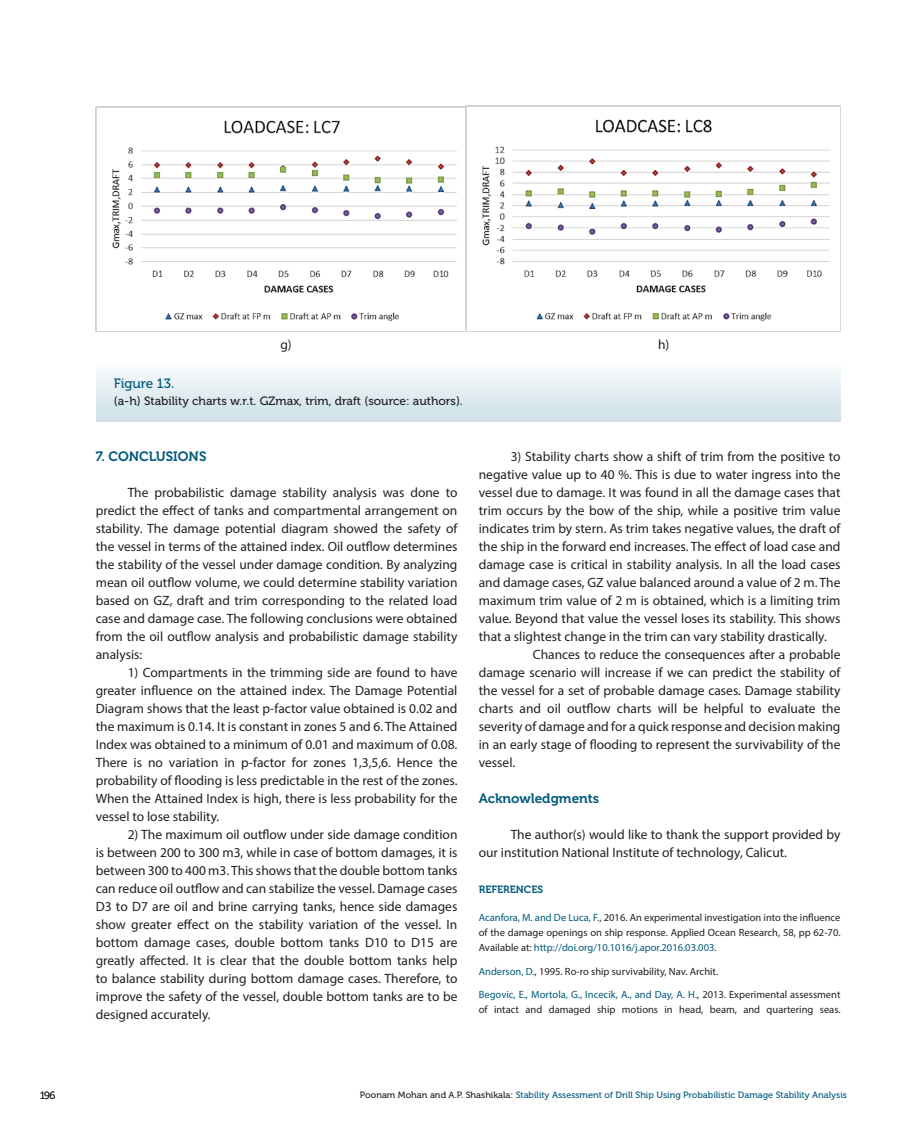
<style>
.page{position:relative;width:915px;height:1127px;background:#fff}
.page>*{position:absolute;margin:0;border:0;box-sizing:border-box;transform-origin:0 0}
.Body_text{font:13.5px/18px "Myriad Pro";color:#231f20;text-align:justify}
.podnaslov{font:13.5px "Museo 700";color:#00597c}
.Figure{font:13.5px "Museo 500";color:#00597c}
.Figure-2{font:12px "Museo 500";color:#231f20}
.References{font:10.5px/15px "Myriad Pro";color:#231f20;text-align:justify}
.Reference_naslov{font:10.5px "Museo 700";color:#00597c}
.t1{font:10.5px "Museo 300";color:#231f20}
.t2{font:9.15px "Museo 500";color:#00597c}
.s1{color:#00597c}
.s2{color:#231f20}
</style>
<div class="page">
<img style="left:96px;top:107px;width:369px;height:224px">
<img style="left:465px;top:106px;width:375px;height:225px">
<div style="left:96px;top:360px;width:744px;height:61px;background:linear-gradient(to bottom,#fdfdfe,#cce1e8)"></div>
<p class="Body_text" style="left:280px;top:335px;width:13px">g)</p>
<p class="Body_text" style="left:657px;top:335px;width:13px">h)</p>
<p class="Figure" style="left:114px;top:376px;width:62px">Figure 13.</p>
<p class="Figure-2" style="left:114px;top:394px;width:350px">(a-h) Stability charts w.r.t. GZmax, trim, draft (source: authors).</p>
<p class="podnaslov" style="left:96px;top:449px;width:112px">7. CONCLUSIONS</p>
<p class="Body_text" style="left:96px;top:483px;width:363px;text-indent:32px">The probabilistic damage stability analysis was done to predict the effect of tanks and compartmental arrangement on stability. The damage potential diagram showed the safety of the vessel in terms of the attained index. Oil outflow determines the stability of the vessel under damage condition. By analyzing mean oil outflow volume, we could determine stability variation based on GZ, draft and trim corresponding to the related load case and damage case. The following conclusions were obtained from the oil outflow analysis and probabilistic damage stability analysis:</p>
<p class="Body_text" style="left:96px;top:663px;width:363px;text-indent:32px">1) Compartments in the trimming side are found to have greater influence on the attained index. The Damage Potential Diagram shows that the least p-factor value obtained is 0.02 and the maximum is 0.14. It is constant in zones 5 and 6. The Attained Index was obtained to a minimum of 0.01 and maximum of 0.08.<br>There is no variation in p-factor for zones 1,3,5,6. Hence the probability of flooding is less predictable in the rest of the zones.<br>When the Attained Index is high, there is less probability for the vessel to lose stability.</p>
<p class="Body_text" style="left:96px;top:825px;width:363px;text-indent:32px">2) The maximum oil outflow under side damage condition is between 200 to 300 m3, while in case of bottom damages, it is between 300 to 400 m3. This shows that the double bottom tanks can reduce oil outflow and can stabilize the vessel. Damage cases D3 to D7 are oil and brine carrying tanks, hence side damages show greater effect on the stability variation of the vessel. In bottom damage cases, double bottom tanks D10 to D15 are greatly affected. It is clear that the double bottom tanks help to balance stability during bottom damage cases. Therefore, to improve the safety of the vessel, double bottom tanks are to be designed accurately.</p>
<p class="Body_text" style="left:478px;top:447px;width:363px;text-indent:32px">3) Stability charts show a shift of trim from the positive to negative value up to 40 %. This is due to water ingress into the vessel due to damage. It was found in all the damage cases that trim occurs by the bow of the ship, while a positive trim value indicates trim by stern. As trim takes negative values, the draft of the ship in the forward end increases. The effect of load case and damage case is critical in stability analysis. In all the load cases and damage cases, GZ value balanced around a value of 2 m. The maximum trim value of 2 m is obtained, which is a limiting trim value. Beyond that value the vessel loses its stability. This shows that a slightest change in the trim can vary stability drastically.</p>
<p class="Body_text" style="left:478px;top:645px;width:363px;text-indent:54px">Chances to reduce the consequences after a probable damage scenario will increase if we can predict the stability of the vessel for a set of probable damage cases. Damage stability charts and oil outflow charts will be helpful to evaluate the severity of damage and for a quick response and decision making in an early stage of flooding to represent the survivability of the vessel.</p>
<p class="podnaslov" style="left:478px;top:791px;width:122px">Acknowledgments</p>
<p class="Body_text" style="left:478px;top:825px;width:363px;text-indent:32px">The author(s) would like to thank the support provided by our institution National Institute of technology, Calicut.</p>
<p class="Reference_naslov" style="left:478px;top:884px;width:66px">REFERENCES</p>
<p class="References" style="left:478px;top:910px;width:363px"><span class="s1">Acanfora, M. and De Luca, F.</span>, 2016. An experimental investigation into the influence of the damage openings on ship response. Applied Ocean Research, 58, pp 62-70.<br>Available at: <span class="s1">http://doi.org/10.1016/j.apor.2016.03.003</span>.</p>
<p class="References" style="left:478px;top:963px;width:241px"><span class="s1">Anderson, D.</span>, 1995. Ro-ro ship survivability, Nav. Archit.</p>
<p class="References" style="left:478px;top:987px;width:363px"><span class="s1">Begovic, E., Mortola, G., Incecik, A., and Day, A. H.</span>, 2013. Experimental assessment of intact and damaged ship motions in head, beam, and quartering seas.</p>
<p class="t1" style="left:40px;top:1090px;width:17px">196</p>
<p class="t2" style="left:360px;top:1090px;width:488px"><span class="s2">Poonam Mohan and A.P. Shashikala:</span> Stability Assessment of Drill Ship Using Probabilistic Damage Stability Analysis</p>
</div>
